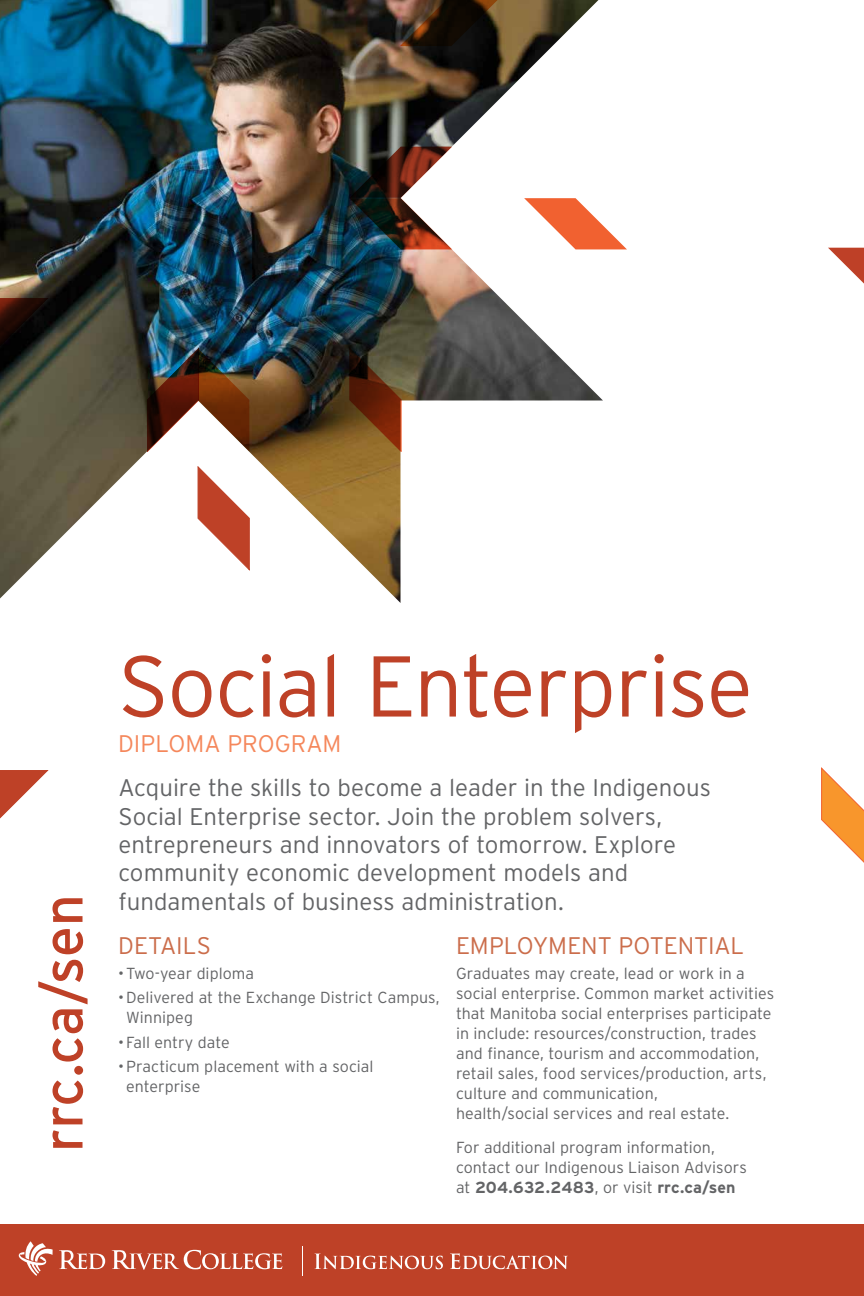
<style>
.page{position:relative;width:864px;height:1296px;background:#fff}
.page>*{position:absolute;margin:0;border:0;box-sizing:border-box;transform-origin:0 0}
.t1{font:300 86px "Interstate";letter-spacing:-.02em;color:#be4127}
.t2{font:56px "Interstate";letter-spacing:-.01em;color:#be4127}
.t3{font:300 24px/28.3px "Interstate";color:#636466}
.t4{font:300 24px "Interstate";letter-spacing:-.005em;color:#cb6d4b}
.t5{font:300 24px "Interstate";color:#f5875b}
.t6{font:300 16px/20px "Interstate";color:#636466}
.s1{font-weight:700}
</style>
<div class="page">
<img style="left:0;top:0;width:603px;height:603px">
<svg style="left:350px;top:348px;width:51px;height:104px;background:#663b1b"></svg>
<svg style="left:821px;top:768px;width:43px;height:95px"></svg>
<svg style="left:524px;top:198px;width:103px;height:51px"></svg>
<svg style="left:828px;top:248px;width:36px;height:36px"></svg>
<svg style="left:400px;top:0;width:103px;height:46px;background:#352415"></svg>
<img style="left:349px;top:147px;width:103px;height:102px">
<img style="left:147px;top:348px;width:102px;height:104px">
<svg style="left:0;top:298px;width:48px;height:52px;background:#1b0d09"></svg>
<svg style="left:0;top:770px;width:48px;height:49px"></svg>
<div style="left:0;top:1225px;width:864px;height:71px;background:#be4127"></div>
<svg style="left:19px;top:1241px;width:34px;height:35px"></svg>
<svg style="left:59px;top:1250px;width:46px;height:19px"></svg>
<svg style="left:112px;top:1250px;width:170px;height:20px"></svg>
<svg style="left:302px;top:1247px;width:1px;height:29px"></svg>
<svg style="left:315px;top:1254px;width:128px;height:15px"></svg>
<svg style="left:450px;top:1253px;width:118px;height:16px"></svg>
<svg style="left:198px;top:466px;width:52px;height:104px"></svg>
<h2 class="t2" style="left:31px;top:1152px;width:259px;rotate:-90deg">rrc.ca/sen</h2>
<h1 class="t1" style="left:118px;top:638px;width:636px">Social Enterprise</h1>
<h3 class="t5" style="left:118px;top:730px;width:225px">DIPLOMA PROGRAM</h3>
<p class="t3" style="left:119px;top:774px;width:594px">Acquire the skills to become a leader in the Indigenous Social Enterprise sector. Join the problem solvers, entrepreneurs and innovators of tomorrow. Explore community economic development models and fundamentals of business administration.</p>
<h3 class="t4" style="left:118px;top:932px;width:95px">DETAILS</h3>
<p class="t6" style="left:118px;top:963px;width:138px">•Two-year diploma</p>
<p class="t6" style="left:126px;top:988px;width:315px;text-indent:-8px">•Delivered at the Exchange District Campus,<br>Winnipeg</p>
<p class="t6" style="left:118px;top:1032px;width:113px">•Fall entry date</p>
<p class="t6" style="left:126px;top:1057px;width:249px;text-indent:-8px">•Practicum placement with a social enterprise</p>
<h3 class="t4" style="left:456px;top:932px;width:290px">EMPLOYMENT POTENTIAL</h3>
<p class="t6" style="left:456px;top:963px;width:320px">Graduates may create, lead or work in a social enterprise. Common market activities that Manitoba social enterprises participate in include: resources/construction, trades and finance, tourism and accommodation, retail sales, food services/production, arts, culture and communication,<br>health/social services and real estate.</p>
<p class="t6" style="left:456px;top:1137px;width:292px">For additional program information, contact our Indigenous Liaison Advisors at <span class="s1">204.632.2483</span>, or visit <span class="s1">rrc.ca/sen</span></p>
</div>
